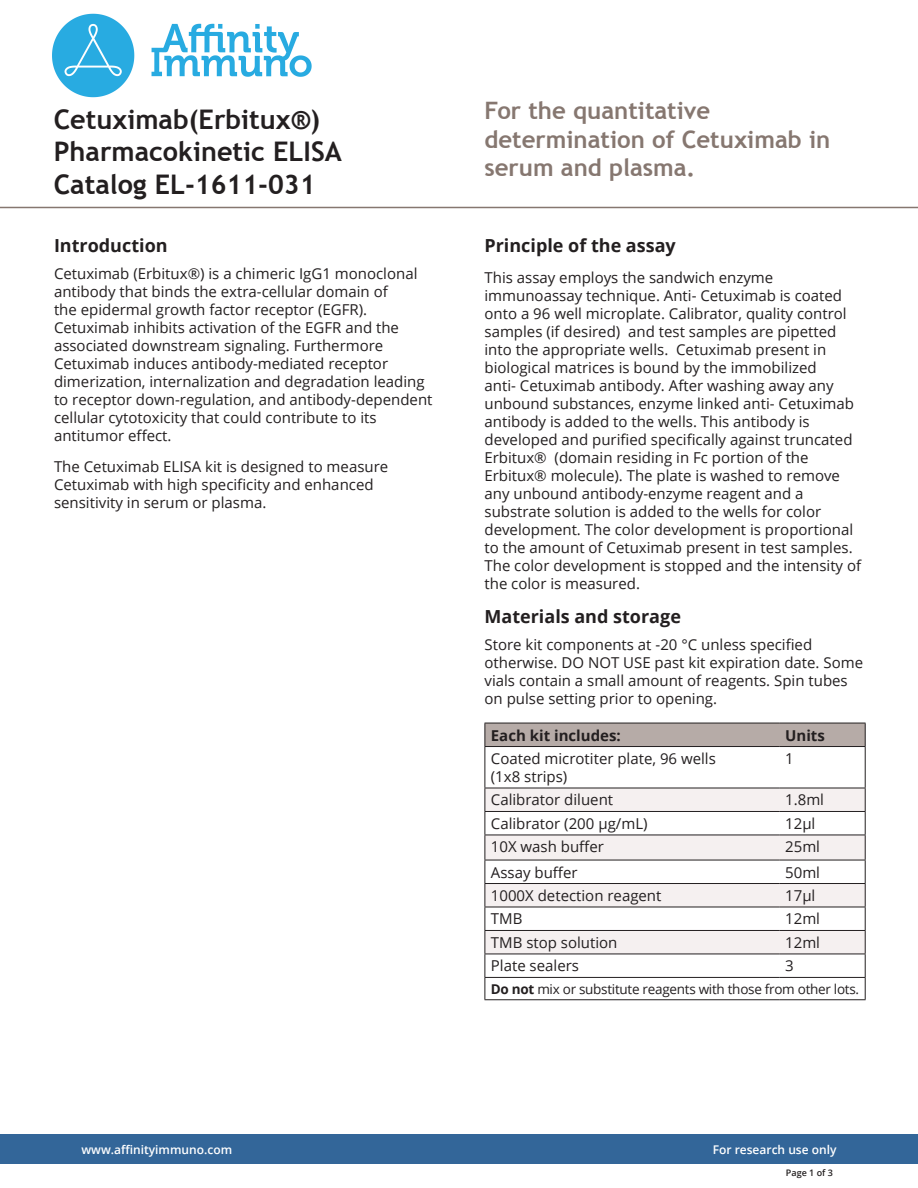
<style>
.page{position:relative;width:918px;height:1188px;background:#fff}
.page>*{position:absolute;margin:0;border:0;box-sizing:border-box;transform-origin:0 0}
.Header_front{font:700 27px/32.4px "Trebuchet MS";color:#231f20}
.Header_description{font:700 24px/28.8px "Trebuchet MS";color:#867770}
.Copy_regular{font:700 18px "Open Sans";color:#231f20}
.Copy_Title{font:700 18px "Open Sans";color:#231f20}
.Copy_regular-2{font:15px/18px "Open Sans";color:#231f20}
.Copy_regular-3{font:700 15px "Open Sans";color:#231f20}
.Copy_regular-4{font:13.5px "Open Sans";letter-spacing:-.02em;color:#231f20}
.t1{font:600 12px "Open Sans";color:#fff}
.t2{font:600 9px "Open Sans";color:#231f20}
.s1{font-weight:700}
</style>
<div class="page">
<div style="left:0;top:1134px;width:918px;height:30px;background:#369"></div>
<hr style="left:0;top:207px;width:918px;height:1px;background:#867770">
<svg style="left:486px;top:789px;width:379px;height:165px;fill:#f5f0f0"></svg>
<div style="left:485px;top:723px;width:381px;height:23px;background:#b6aba7"></div>
<hr style="left:485px;top:746px;width:294px;height:1px;background:#231f20">
<hr style="left:485px;top:747px;width:1px;height:41px;background:#231f20">
<hr style="left:779px;top:746px;width:87px;height:1px;background:#231f20">
<hr style="left:865px;top:747px;width:1px;height:41px;background:#231f20">
<hr style="left:485px;top:788px;width:294px;height:1px;background:#231f20">
<hr style="left:779px;top:788px;width:87px;height:1px;background:#231f20">
<hr style="left:485px;top:811px;width:294px;height:1px;background:#231f20">
<hr style="left:779px;top:811px;width:87px;height:1px;background:#231f20">
<hr style="left:485px;top:835px;width:294px;height:1px;background:#231f20">
<hr style="left:779px;top:835px;width:87px;height:1px;background:#231f20">
<hr style="left:485px;top:860px;width:294px;height:1px;background:#231f20">
<hr style="left:779px;top:860px;width:87px;height:1px;background:#231f20">
<hr style="left:485px;top:883px;width:294px;height:1px;background:#231f20">
<hr style="left:779px;top:883px;width:87px;height:1px;background:#231f20">
<hr style="left:485px;top:907px;width:294px;height:1px;background:#231f20">
<hr style="left:779px;top:907px;width:87px;height:1px;background:#231f20">
<hr style="left:485px;top:930px;width:294px;height:1px;background:#231f20">
<hr style="left:779px;top:930px;width:87px;height:1px;background:#231f20">
<hr style="left:485px;top:954px;width:294px;height:1px;background:#231f20">
<hr style="left:779px;top:954px;width:87px;height:1px;background:#231f20">
<hr style="left:485px;top:977px;width:294px;height:1px;background:#231f20">
<svg style="left:485px;top:788px;width:1px;height:211px"></svg>
<hr style="left:779px;top:977px;width:87px;height:1px;background:#231f20">
<svg style="left:865px;top:788px;width:1px;height:211px"></svg>
<hr style="left:485px;top:999px;width:294px;height:1px;background:#231f20">
<hr style="left:779px;top:999px;width:87px;height:1px;background:#231f20">
<img style="left:52px;top:13px;width:260px;height:85px">
<p class="Header_front" style="left:54px;top:103px;width:290px">Cetuximab(Erbitux®)<br>Pharmacokinetic ELISA<br>Catalog EL-1611-031</p>
<p class="Copy_regular" style="left:54px;top:233px;width:115px">Introduction</p>
<p class="Copy_regular-2" style="left:54px;top:264px;width:380px">Cetuximab (Erbitux®) is a chimeric IgG1 monoclonal antibody that binds the extra-cellular domain of<br>the epidermal growth factor receptor (EGFR).<br>Cetuximab inhibits activation of the EGFR and the associated downstream signaling. Furthermore Cetuximab induces antibody-mediated receptor dimerization, internalization and degradation leading to receptor down-regulation, and antibody-dependent cellular cytotoxicity that could contribute to its antitumor effect.</p>
<p class="Copy_regular-2" style="left:54px;top:457px;width:336px">The Cetuximab ELISA kit is designed to measure<br>Cetuximab with high specificity and enhanced sensitivity in serum or plasma.</p>
<p class="Header_description" style="left:485px;top:96px;width:347px">For the quantitative determination of Cetuximab in serum and plasma.</p>
<p class="Copy_regular" style="left:485px;top:233px;width:193px">Principle of the assay</p>
<p class="Copy_regular-2" style="left:485px;top:268px;width:378px">This assay employs the sandwich enzyme immunoassay technique. Anti- Cetuximab is coated onto a 96 well microplate. Calibrator, quality control samples (if desired) and test samples are pipetted into the appropriate wells. Cetuximab present in biological matrices is bound by the immobilized<br>anti- Cetuximab antibody. After washing away any unbound substances, enzyme linked anti- Cetuximab antibody is added to the wells. This antibody is developed and purified specifically against truncated Erbitux® (domain residing in Fc portion of the Erbitux® molecule). The plate is washed to remove any unbound antibody-enzyme reagent and a substrate solution is added to the wells for color development. The color development is proportional to the amount of Cetuximab present in test samples.<br>The color development is stopped and the intensity of the color is measured.</p>
<p class="Copy_Title" style="left:485px;top:604px;width:198px">Materials and storage</p>
<p class="Copy_regular-2" style="left:485px;top:635px;width:380px">Store kit components at -20 °C unless specified otherwise. DO NOT USE past kit expiration date. Some vials contain a small amount of reagents. Spin tubes on pulse setting prior to opening.</p>
<p class="Copy_regular-3" style="left:491px;top:724px;width:131px">Each kit includes:</p>
<p class="Copy_regular-3" style="left:785px;top:724px;width:41px">Units</p>
<p class="Copy_regular-2" style="left:491px;top:749px;width:227px">Coated microtiter plate, 96 wells (1x8 strips)</p>
<p class="Copy_regular-2" style="left:785px;top:749px;width:10px">1</p>
<p class="Copy_regular-2" style="left:491px;top:791px;width:124px">Calibrator diluent</p>
<p class="Copy_regular-2" style="left:785px;top:791px;width:40px">1.8ml</p>
<p class="Copy_regular-2" style="left:491px;top:814px;width:158px">Calibrator (200 μg/mL)</p>
<p class="Copy_regular-2" style="left:785px;top:814px;width:32px">12μl</p>
<p class="Copy_regular-2" style="left:491px;top:838px;width:115px">10X wash buffer</p>
<p class="Copy_regular-2" style="left:785px;top:838px;width:36px">25ml</p>
<p class="Copy_regular-2" style="left:491px;top:863px;width:88px">Assay buffer</p>
<p class="Copy_regular-2" style="left:785px;top:863px;width:36px">50ml</p>
<p class="Copy_regular-2" style="left:491px;top:886px;width:172px">1000X detection reagent</p>
<p class="Copy_regular-2" style="left:785px;top:886px;width:32px">17μl</p>
<p class="Copy_regular-2" style="left:491px;top:910px;width:33px">TMB</p>
<p class="Copy_regular-2" style="left:785px;top:910px;width:36px">12ml</p>
<p class="Copy_regular-2" style="left:491px;top:933px;width:128px">TMB stop solution</p>
<p class="Copy_regular-2" style="left:785px;top:933px;width:36px">12ml</p>
<p class="Copy_regular-2" style="left:491px;top:957px;width:90px">Plate sealers</p>
<p class="Copy_regular-2" style="left:785px;top:957px;width:10px">3</p>
<p class="Copy_regular-4" style="left:491px;top:980px;width:370px"><span class="s1">Do not</span> mix or substitute reagents with those from other lots.</p>
<p class="t1" style="left:81px;top:1141px;width:152px">www.affinityimmuno.com</p>
<p class="t1" style="left:713px;top:1141px;width:125px">For research use only</p>
<p class="t2" style="left:786px;top:1166px;width:49px">Page 1 of 3</p>
</div>
